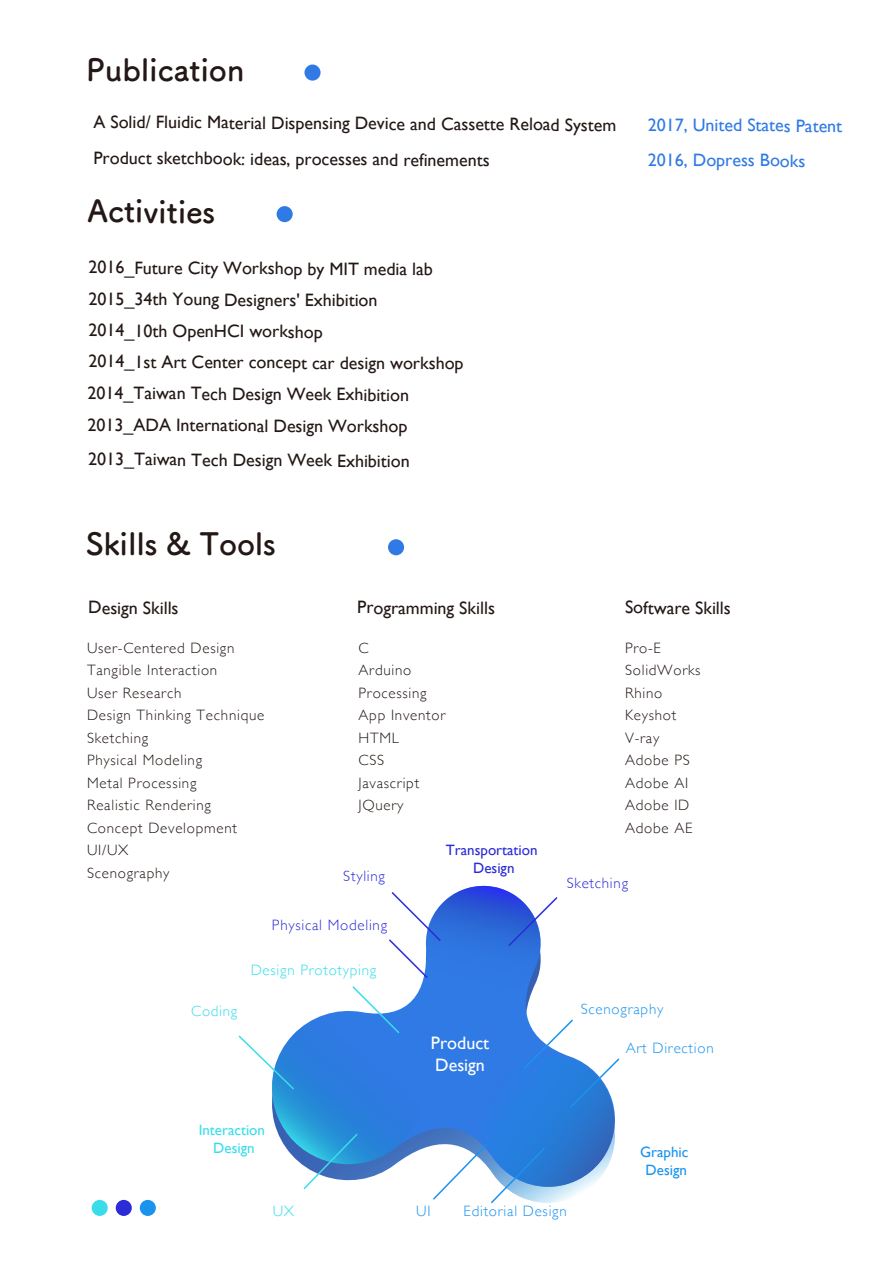
<style>
.page{position:relative;width:893px;height:1263px;background:#fff}
.page>*{position:absolute;margin:0;border:0;box-sizing:border-box;transform-origin:0 0}
.t1{font:700 30.6px "Tsuku A Rd Gothic";letter-spacing:-.015em;color:#231815}
.t2{font:18px/31.3px "Gill Sans";letter-spacing:-.005em;color:#231815}
.t3{font:18px "Gill Sans";letter-spacing:-.005em;color:#307ae5}
.t4{font:18px/21.6px "Gill Sans";color:#fff}
.t5{font:300 15px/22.5px "Gill Sans";letter-spacing:.05em;color:#231815}
.t6{font:300 15px "Gill Sans";letter-spacing:.05em;color:#1b93ed}
.t7{font:300 15px "Gill Sans";letter-spacing:.05em;color:#2b2bd8}
.t8{font:300 15px "Gill Sans";letter-spacing:.05em;color:#39ddea}
.t9{font:15px/18px "Gill Sans";color:#2b2bd8;text-align:center}
.t10{font:15px/18px "Gill Sans";color:#39ddea;text-align:center}
.t11{font:15px/18px "Gill Sans";color:#1b93ed;text-align:center}
</style>
<div class="page">
<div style="left:277px;top:206px;width:16px;height:16px;background:#307ae5;border-radius:50%"></div>
<div style="left:388px;top:539px;width:16px;height:16px;background:#307ae5;border-radius:50%"></div>
<div style="left:304px;top:65px;width:17px;height:16px;background:#307ae5;border-radius:50%"></div>
<div style="left:92px;top:1200px;width:16px;height:16px;background:#39ddea;border-radius:50%"></div>
<div style="left:116px;top:1200px;width:16px;height:16px;background:#2b2bd8;border-radius:50%"></div>
<div style="left:140px;top:1200px;width:16px;height:16px;background:#1b93ed;border-radius:50%"></div>
<svg style="left:238px;top:886px;width:382px;height:317px"></svg>
<h1 class="t1" style="left:86px;top:46px;width:160px">Publication</h1>
<p class="t2" style="left:93px;top:107px;width:524px">A Solid/ Fluidic Material Dispensing Device and Cassette Reload System</p>
<p class="t3" style="left:648px;top:115px;width:196px">2017, United States Patent</p>
<p class="t2" style="left:93px;top:143px;width:398px">Product sketchbook: ideas, processes and refinements</p>
<p class="t3" style="left:648px;top:149px;width:159px">2016, Dopress Books</p>
<h1 class="t1" style="left:88px;top:187px;width:129px">Activities</h1>
<p class="t2" style="left:89px;top:252px;width:346px">2016_Future City Workshop by MIT media lab</p>
<p class="t2" style="left:89px;top:284px;width:291px">2015_34th Young Designers' Exhibition</p>
<p class="t2" style="left:89px;top:315px;width:377px">2014_10th OpenHCI workshop<br>2014_1st Art Center concept car design workshop</p>
<p class="t2" style="left:88px;top:378px;width:323px">2014_Taiwan Tech Design Week Exhibition<br>2013_ADA International Design Workshop</p>
<p class="t2" style="left:88px;top:444px;width:323px">2013_Taiwan Tech Design Week Exhibition</p>
<h1 class="t1" style="left:86px;top:520px;width:191px">Skills &amp; Tools</h1>
<p class="t2" style="left:88px;top:592px;width:92px">Design Skills</p>
<p class="t2" style="left:357px;top:592px;width:139px">Programming Skills</p>
<p class="t2" style="left:625px;top:592px;width:107px">Software Skills</p>
<p class="t5" style="left:87px;top:636px;width:179px">User-Centered Design<br>Tangible Interaction<br>User Research<br>Design Thinking Technique<br>Sketching<br>Physical Modeling<br>Metal Processing<br>Realistic Rendering<br>Concept Development<br>UI/UX<br>Scenography</p>
<p class="t5" style="left:625px;top:636px;width:77px">Pro-E<br>SolidWorks<br>Rhino<br>Keyshot<br>V-ray<br>Adobe PS<br>Adobe AI<br>Adobe ID<br>Adobe AE</p>
<p class="t5" style="left:359px;top:636px;width:88px">C<br>Arduino<br>Processing<br>App Inventor<br>HTML<br>CSS<br>Javascript<br>JQuery</p>
<p class="t9" style="left:446px;top:840px;width:93px">Transportation<br>Design</p>
<p class="t7" style="left:343px;top:864px;width:43px">Styling</p>
<p class="t7" style="left:567px;top:871px;width:63px">Sketching</p>
<p class="t7" style="left:272px;top:913px;width:117px">Physical Modeling</p>
<p class="t8" style="left:191px;top:999px;width:48px">Coding</p>
<p class="t8" style="left:251px;top:958px;width:127px">Design Prototyping</p>
<p class="t4" style="left:431px;top:1032px;width:60px">Product<br>Design</p>
<p class="t6" style="left:581px;top:997px;width:84px">Scenography</p>
<p class="t6" style="left:626px;top:1036px;width:89px">Art Direction</p>
<p class="t10" style="left:199px;top:1121px;width:68px">Interaction<br>Design</p>
<p class="t8" style="left:273px;top:1199px;width:23px">UX</p>
<p class="t6" style="left:416px;top:1199px;width:16px">UI</p>
<p class="t6" style="left:464px;top:1199px;width:105px">Editorial Design</p>
<p class="t11" style="left:640px;top:1143px;width:50px">Graphic<br>Design</p>
</div>
